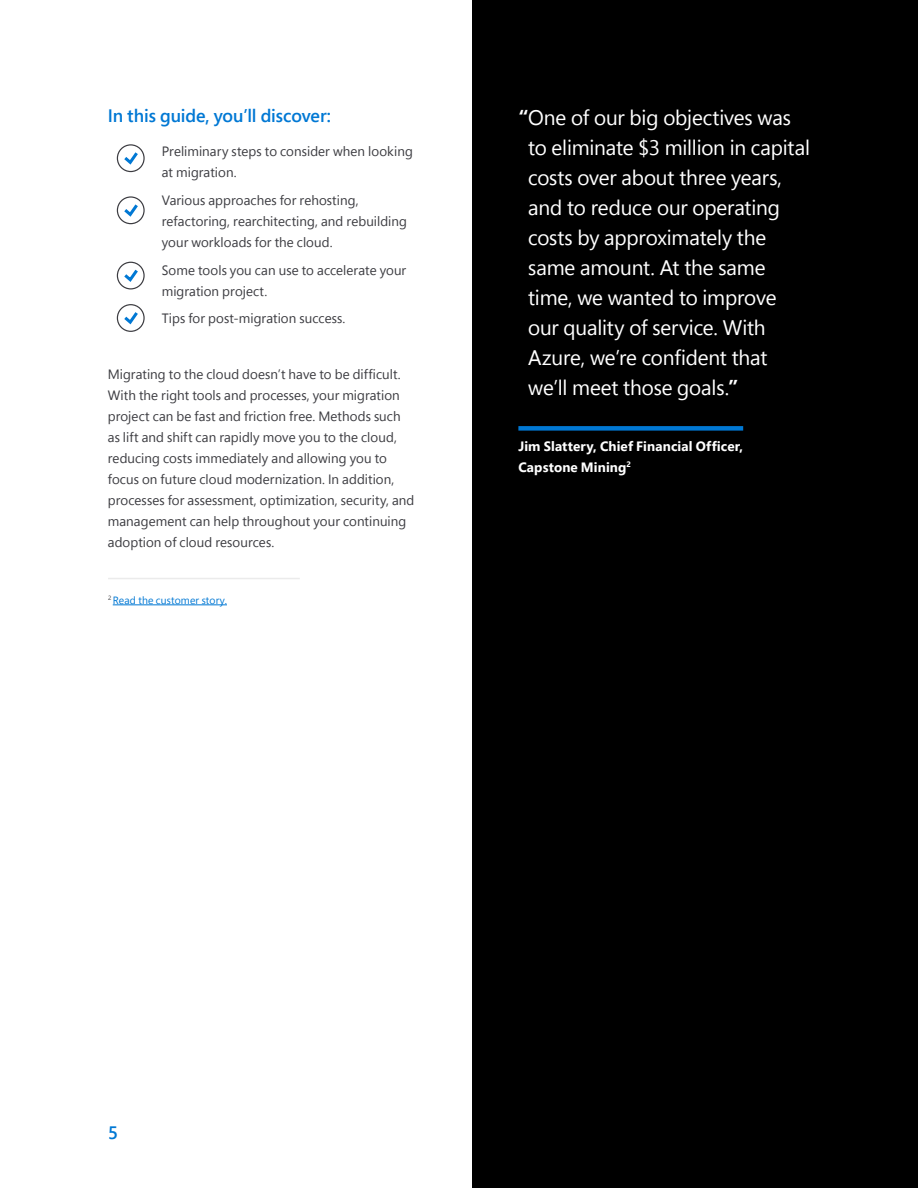
<style>
.page{position:relative;width:918px;height:1188px;background:#fff}
.page>*{position:absolute;margin:0;border:0;box-sizing:border-box;transform-origin:0 0}
.t1{font:21px/30px "Segoe Pro Display";letter-spacing:-.01em;color:#fff}
.t2{font:600 18px "Segoe Pro Display";letter-spacing:-.005em;color:#0078d4}
.t3{font:13.5px/21px "Segoe Pro Display";letter-spacing:.005em;color:#3c3c41}
.t4{font:700 13.5px/21px "Segoe Pro Display";letter-spacing:.01em;color:#fff}
.t5{font:10.5px "Segoe Pro Display";letter-spacing:.02em;color:#0078d4}
.s1{font-weight:700}
</style>
<div class="page">
<div style="left:473px;top:0;width:445px;height:1188px;background:#000"></div>
<div style="left:518px;top:426px;width:225px;height:5px;background:#0078d4"></div>
<div style="left:117px;top:144px;width:28px;height:28px;border:1px solid #3c3c41;border-radius:50%"></div>
<svg style="left:121px;top:149px;width:20px;height:18px"></svg>
<div style="left:117px;top:196px;width:28px;height:28px;border:1px solid #3c3c41;border-radius:50%"></div>
<svg style="left:121px;top:201px;width:20px;height:18px"></svg>
<div style="left:117px;top:262px;width:28px;height:28px;border:1px solid #3c3c41;border-radius:50%"></div>
<svg style="left:121px;top:266px;width:20px;height:18px"></svg>
<div style="left:117px;top:304px;width:28px;height:28px;border:1px solid #3c3c41;border-radius:50%"></div>
<svg style="left:121px;top:309px;width:20px;height:18px"></svg>
<hr style="left:113px;top:605px;width:114px;height:1px;background:#0078d4">
<hr style="left:108px;top:578px;width:192px;height:1px;background:#ebebeb">
<h2 class="t2" style="left:108px;top:108px;width:225px">In this guide, you’ll discover:</h2>
<p class="t3" style="left:162px;top:142px;width:253px">Preliminary steps to consider when looking at migration.</p>
<p class="t3" style="left:162px;top:191px;width:247px">Various approaches for rehosting, refactoring, rearchitecting, and rebuilding your workloads for the cloud.</p>
<p class="t3" style="left:162px;top:259px;width:246px">Some tools you can use to accelerate your migration project.</p>
<p class="t3" style="left:162px;top:309px;width:185px">Tips for post-migration success.</p>
<p class="t3" style="left:108px;top:363px;width:308px">Migrating to the cloud doesn’t have to be difficult.<br>With the right tools and processes, your migration project can be fast and friction free. Methods such as lift and shift can rapidly move you to the cloud, reducing costs immediately and allowing you to focus on future cloud modernization. In addition, processes for assessment, optimization, security, and management can help throughout your continuing adoption of cloud resources.</p>
<p class="t5" style="left:108px;top:596px;width:120px"><sup>2</sup> Read the customer story.</p>
<p class="t1" style="left:528px;top:104px;width:283px;text-indent:-10px"><span class="s1">“</span> One of our big objectives was to eliminate $3 million in capital costs over about three years, and to reduce our operating costs by approximately the same amount. At the same time, we wanted to improve our quality of service. With<br>Azure, we’re confident that we’ll meet those goals.<span class="s1">”</span></p>
<p class="t4" style="left:518px;top:435px;width:226px">Jim Slattery, Chief Financial Officer,<br>Capstone Mining<sup>2</sup></p>
<h2 class="t2" style="left:108px;top:1126px;width:11px">5</h2>
</div>
